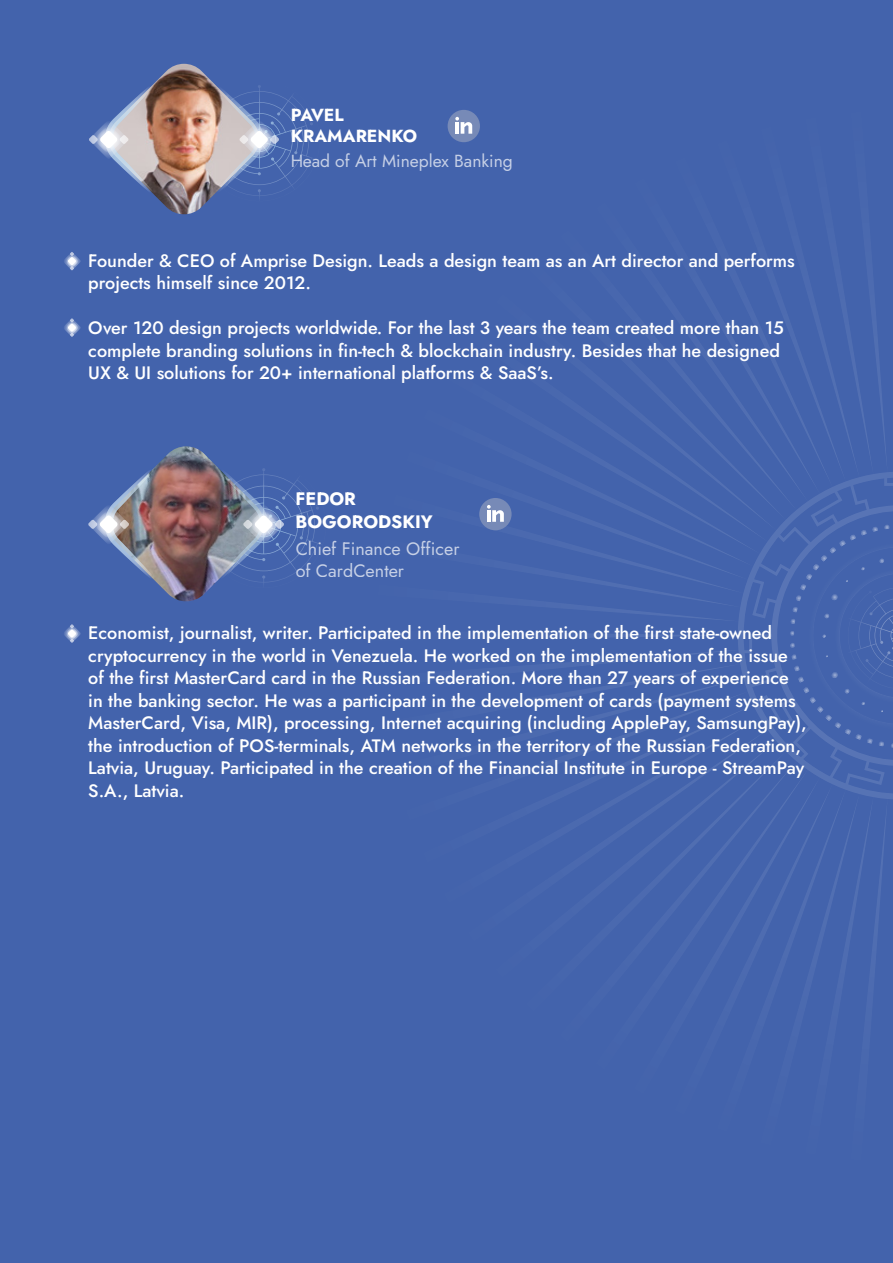
<style>
.page{position:relative;width:893px;height:1263px;background:#4363ac}
.page>*{position:absolute;margin:0;border:0;box-sizing:border-box;transform-origin:0 0}
.t1{font:500 18px/22.5px "Jost";color:#fff}
.t2{font:18px/21.6px "Jost";color:#fff}
.t3{font:700 18px/22.5px "Jost";color:#fff}
.t4{font:17.4px "Jost";color:#fff}
.t5{font:700 17.4px/21.9px "Jost";color:#fff}
</style>
<div class="page">
<img style="left:166px;top:64px;width:36px;height:151px">
<svg style="left:199px;top:71px;width:114px;height:136px"></svg>
<svg style="left:89px;top:71px;width:77px;height:136px"></svg>
<svg style="left:447px;top:110px;width:446px;height:867px"></svg>
<svg style="left:789px;top:524px;width:104px;height:224px"></svg>
<svg style="left:64px;top:252px;width:17px;height:18px"></svg>
<svg style="left:64px;top:318px;width:17px;height:19px"></svg>
<div style="left:448px;top:110px;width:32px;height:32px;background:#778ab7;border-radius:50%"></div>
<div style="left:479px;top:498px;width:33px;height:32px;background:#778ab7;border-radius:50%"></div>
<svg style="left:455px;top:117px;width:17px;height:17px"></svg>
<svg style="left:487px;top:505px;width:17px;height:17px"></svg>
<svg style="left:64px;top:624px;width:17px;height:19px"></svg>
<img style="left:168px;top:446px;width:36px;height:156px">
<svg style="left:201px;top:454px;width:118px;height:140px"></svg>
<img style="left:88px;top:454px;width:80px;height:140px">
<p class="t5" style="left:291px;top:104px;width:128px">PAVEL<br>KRAMARENKO</p>
<p class="t4" style="left:290px;top:149px;width:224px">Head of Art Mineplex Banking</p>
<p class="t1" style="left:88px;top:249px;width:708px">Founder &amp; CEO of Amprise Design. Leads a design team as an Art director and performs projects himself since 2012.</p>
<p class="t1" style="left:88px;top:317px;width:697px">Over 120 design projects worldwide. For the last 3 years the team created more than 15 complete branding solutions in fin-tech &amp; blockchain industry. Besides that he designed<br>UX &amp; UI solutions for 20+ international platforms &amp; SaaS’s.</p>
<p class="t3" style="left:296px;top:488px;width:139px">FEDOR<br>BOGORODSKIY</p>
<p class="t2" style="left:296px;top:538px;width:165px">Chief Finance Officer of CardCenter</p>
<p class="t1" style="left:88px;top:622px;width:720px">Economist, journalist, writer. Participated in the implementation of the first state-owned cryptocurrency in the world in Venezuela. He worked on the implementation of the issue of the first MasterCard card in the Russian Federation. More than 27 years of experience in the banking sector. He was a participant in the development of cards (payment systems MasterCard, Visa, MIR), processing, Internet acquiring (including ApplePay, SamsungPay), the introduction of POS-terminals, ATM networks in the territory of the Russian Federation, Latvia, Uruguay. Participated in the creation of the Financial Institute in Europe - StreamPay S.A., Latvia.</p>
</div>
